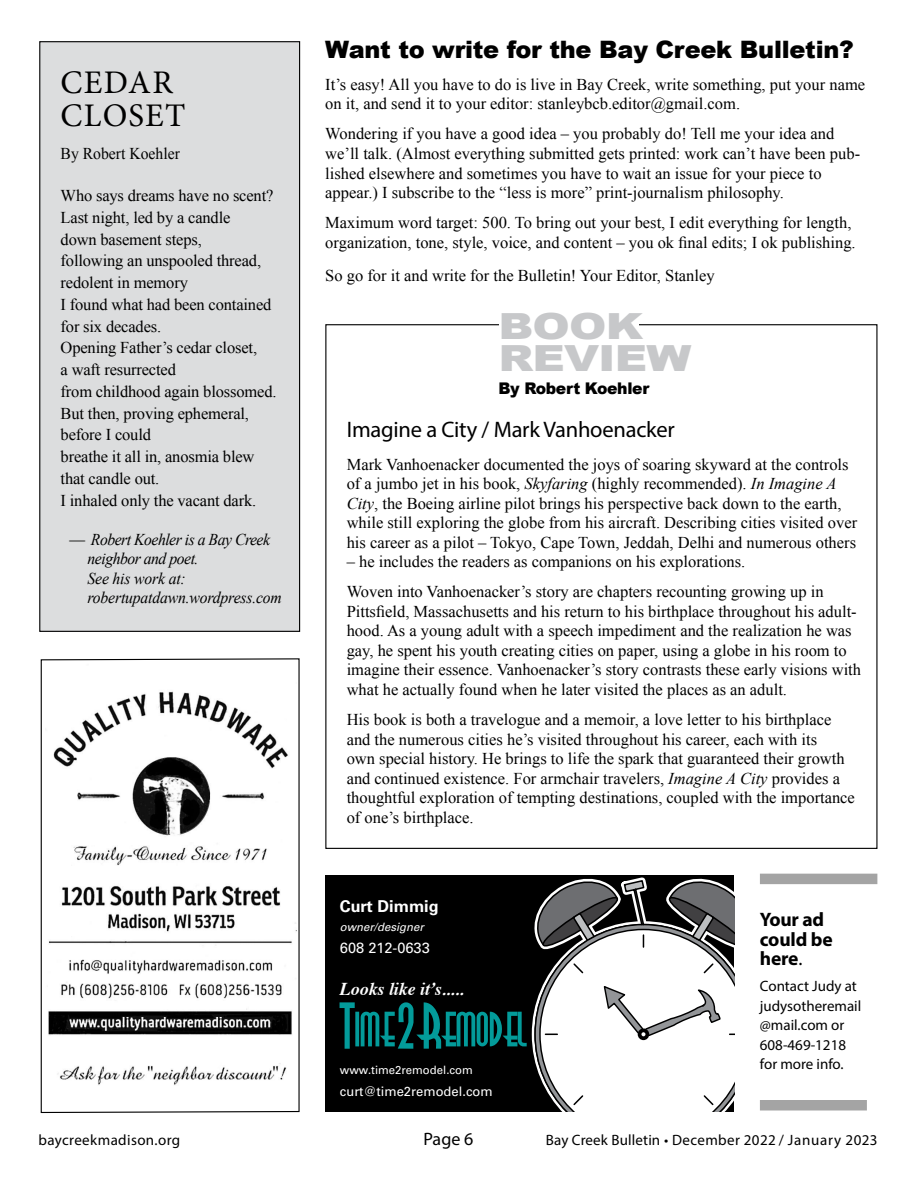
<style>
.page{position:relative;width:918px;height:1188px;background:#fff}
.page>*{position:absolute;margin:0;border:0;box-sizing:border-box;transform-origin:0 0}
.t1{font:900 36px/31.3px "Arial";letter-spacing:-.02em;color:#c7c8ca;scale:1.25 1}
.t2{font:33px/33px "Minion Pro";letter-spacing:.04em;color:#000}
.t3{font:900 24px "Arial";letter-spacing:-.01em;color:#000}
.t4{font:22.5px "Myriad Pro";letter-spacing:-.01em;color:#000}
.t5{font:700 19.5px/19.5px "Myriad Pro";letter-spacing:-.01em;color:#000}
.t6{font:italic 700 18px "Times";color:#fff}
.t7{font:18px "Myriad Pro";color:#000}
.t8{font:16.5px/19.5px "Times New Roman";color:#000}
.t9{font:italic 16.5px/19.5px "Times New Roman";letter-spacing:-.03em;color:#000;scale:.95 1}
.t10{font:16.5px "Times New Roman";color:#000;scale:.95 1}
.t11{font:700 16.5px "Univers LT Std";color:#fff}
.t12{font:900 16.05px "Arial";letter-spacing:-.02em;color:#000}
.t13{font:15px/19.5px "Myriad Pro";letter-spacing:.005em;color:#000}
.t14{font:15px "Myriad Pro";letter-spacing:.025em;color:#000}
.t15{font:14.85px "Univers LT Std";color:#fff}
.t16{font:13.2px "Univers LT Std";color:#fff}
.t17{font:11.55px "Univers LT Std";color:#fff}
.t18{font:italic 11.55px "Univers LT Std";color:#fff}
.s1{font-style:normal}
.s2{font-style:italic}
.s3{font-weight:400}
</style>
<div class="page">
<div style="left:325px;top:875px;width:409px;height:237px;background:#000"></div>
<svg style="left:340px;top:877px;width:394px;height:235px"></svg>
<svg style="left:40px;top:658px;width:260px;height:456px"></svg>
<div style="left:40px;top:42px;width:260px;height:589px;background:#dcddde"></div>
<div style="left:39px;top:41px;width:261px;height:591px;border:1px solid #000"></div>
<div style="left:760px;top:874px;width:117px;height:10px;background:#a4a4a4"></div>
<div style="left:760px;top:1100px;width:107px;height:11px;background:#a4a4a4"></div>
<h2 class="t2" style="left:61px;top:66px;width:126px">CEDAR<br>CLOSET</h2>
<p class="t10" style="left:61px;top:143px;width:127px">By Robert Koehler</p>
<p class="t8" style="left:61px;top:185px;width:217px;line-height:21.8px">Who says dreams have no scent?<br>Last night, led by a candle<br>down basement steps,<br>following an unspooled thread, redolent in memory<br>I found what had been contained for six decades.<br>Opening Father’s cedar closet,<br>a waft resurrected<br>from childhood again blossomed.<br>But then, proving ephemeral, before I could<br>breathe it all in, anosmia blew that candle out.<br>I inhaled only the vacant dark.</p>
<p class="t9" style="left:88px;top:529px;width:206px;text-indent:-18px"><span class="s1">—</span> Robert Koehler is a Bay Creek neighbor and poet.<br>See his work at: robertupatdawn.wordpress.com</p>
<h3 class="t3" style="left:325px;top:32px;width:530px">Want to write for the Bay Creek Bulletin?</h3>
<p class="t8" style="left:325px;top:74px;width:541px">It’s easy! All you have to do is live in Bay Creek, write something, put your name on it, and send it to your editor: stanleybcb.editor@gmail.com.</p>
<p class="t8" style="left:325px;top:124px;width:536px">Wondering if you have a good idea – you probably do! Tell me your idea and we’ll talk. (Almost everything submitted gets printed: work can’t have been pub&shy;lished elsewhere and sometimes you have to wait an issue for your piece to appear.) I subscribe to the “less is more” print-journalism philosophy.</p>
<p class="t8" style="left:325px;top:213px;width:532px">Maximum word target: 500. To bring out your best, I edit everything for length, organization, tone, style, voice, and content – you ok final edits; I ok publishing.</p>
<p class="t8" style="left:325px;top:265px;width:391px">So go for it and write for the Bulletin! Your Editor, Stanley</p>
<h1 class="t1" style="left:498px;top:310px;width:156px">BOOK<br>REVIEW</h1>
<p class="t12" style="left:498px;top:377px;width:152px">By Robert Koehler</p>
<h3 class="t4" style="left:347px;top:415px;width:330px">Imagine a City / Mark Vanhoenacker</h3>
<p class="t8" style="left:347px;top:454px;width:512px">Mark Vanhoenacker documented the joys of soaring skyward at the controls of a jumbo jet in his book, <span class="s2">Skyfaring</span> (highly recommended). <span class="s2">In Imagine A City</span>, the Boeing airline pilot brings his perspective back down to the earth, while still exploring the globe from his aircraft. Describing cities visited over his career as a pilot – Tokyo, Cape Town, Jeddah, Delhi and numerous others</p>
<p class="t8" style="left:347px;top:546px;width:478px;line-height:30.3px">– he includes the readers as companions on his explorations.<br>Woven into Vanhoenacker’s story are chapters recounting growing up in</p>
<p class="t8" style="left:347px;top:601px;width:516px">Pittsfield, Massachusetts and his return to his birthplace throughout his adult&shy;hood. As a young adult with a speech impediment and the realization he was gay, he spent his youth creating cities on paper, using a globe in his room to imagine their essence. Vanhoenacker’s story contrasts these early visions with what he actually found when he later visited the places as an adult.</p>
<p class="t8" style="left:347px;top:710px;width:510px">His book is both a travelogue and a memoir, a love letter to his birthplace and the numerous cities he’s visited throughout his career, each with its<br>own special history. He brings to life the spark that guaranteed their growth and continued existence. For armchair travelers, <span class="s2">Imagine A City</span> provides a thoughtful exploration of tempting destinations, coupled with the importance of one’s birthplace.</p>
<p class="t11" style="left:340px;top:896px;width:100px">Curt Dimmig</p>
<p class="t18" style="left:340px;top:920px;width:85px">owner/designer</p>
<p class="t15" style="left:340px;top:939px;width:91px">608 212-0633</p>
<p class="t6" style="left:340px;top:972px;width:126px">Looks like it’s.....</p>
<p class="t17" style="left:340px;top:1064px;width:134px">www.time2remodel.com</p>
<p class="t16" style="left:340px;top:1083px;width:154px">curt@time2remodel.com</p>
<p class="t5" style="left:760px;top:909px;width:74px">Your ad could be here<span class="s3">.</span></p>
<p class="t13" style="left:760px;top:976px;width:103px">Contact Judy at judysotheremail @mail.com or<br>608-469-1218 for more info.</p>
<p class="t14" style="left:38px;top:1131px;width:143px">baycreekmadison.org</p>
<p class="t7" style="left:424px;top:1128px;width:51px">Page 6</p>
<p class="t14" style="left:546px;top:1131px;width:333px">Bay Creek Bulletin • December 2022 / January 2023</p>
</div>
